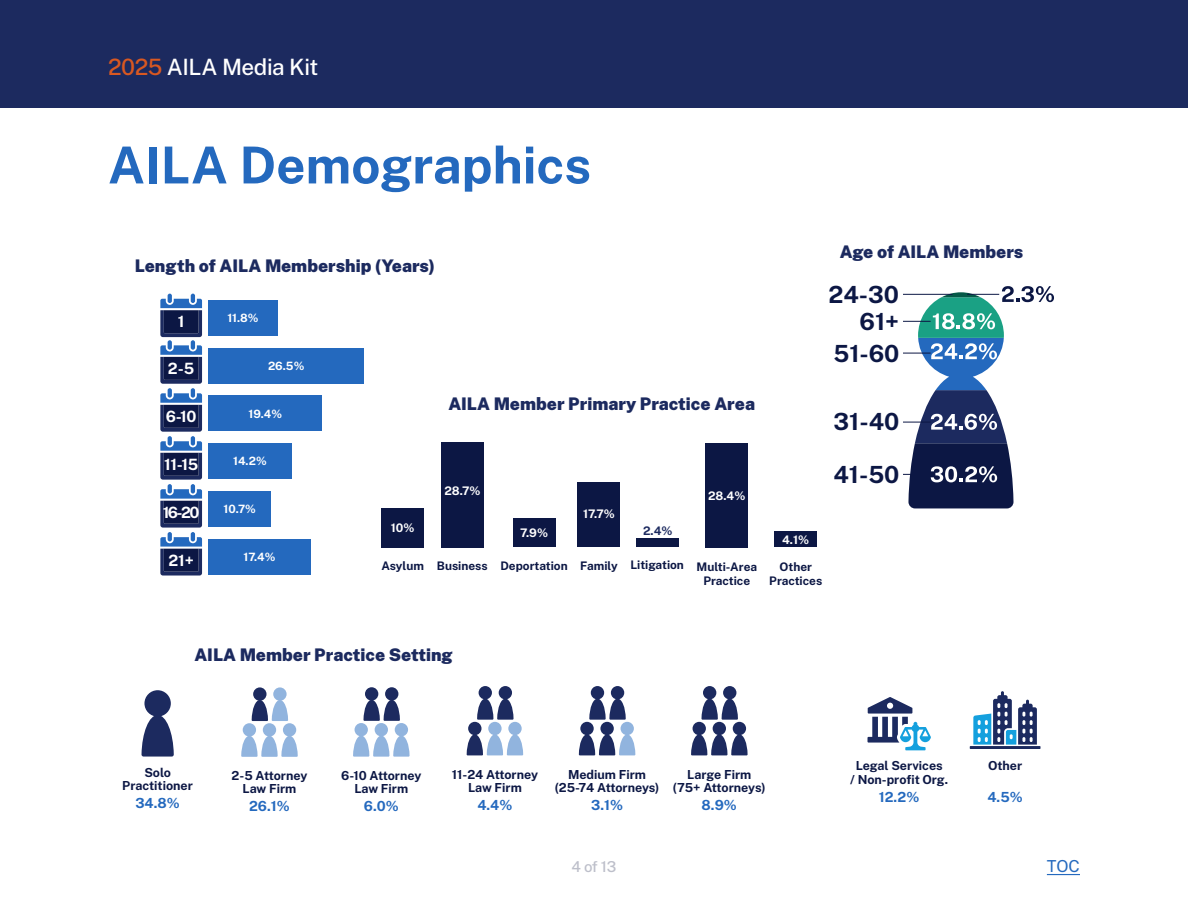
<style>
.page{position:relative;width:1188px;height:918px;background:#fff}
.page>*{position:absolute;margin:0;border:0;box-sizing:border-box;transform-origin:0 0}
.t1{font:700 51px "Public Sans";color:#2469be}
.t2{font:700 23.55px/27px "Public Sans";color:#0c1744;text-align:right}
.t3{font:500 22.5px "Public Sans";letter-spacing:-.02em;color:#fff}
.t4{font:900 17.4px "Public Sans";color:#1c2a5f}
.t5{font:16.5px "Public Sans";color:#2469be}
.t6{font:700 15.6px "Public Sans";letter-spacing:-.025em;color:#fff}
.t7{font:500 15px "Public Sans";color:#bdbfca}
.t8{font:700 13.95px "Public Sans";color:#2469be}
.t9{font:700 12.45px/13px "Public Sans";color:#0c1744;text-align:center}
.t10{font:700 11.85px/14.1px "Public Sans";color:#0c1744;text-align:center}
.t11{font:700 11.85px "Public Sans";color:#fff}
.t12{font:700 11.85px "Public Sans";color:#1c2a5f}
.t13{font:700 11.4px "Public Sans";color:#fff}
.s1{color:#d95821}
</style>
<div class="page">
<div style="left:0;top:0;width:1188px;height:108px;background:#1c2a5f"></div>
<hr style="left:1047px;top:874px;width:33px;height:1px;background:#2469be">
<div style="left:381px;top:508px;width:43px;height:39px;background:#0c1744"></div>
<div style="left:441px;top:442px;width:42px;height:105px;background:#0c1744"></div>
<div style="left:513px;top:518px;width:42px;height:29px;background:#0c1744"></div>
<div style="left:578px;top:482px;width:42px;height:65px;background:#0c1744"></div>
<div style="left:636px;top:539px;width:42px;height:8px;background:#0c1744"></div>
<div style="left:706px;top:443px;width:42px;height:104px;background:#0c1744"></div>
<div style="left:775px;top:532px;width:42px;height:15px;background:#0c1744"></div>
<svg style="left:160px;top:294px;width:42px;height:43px;background:#3f5584"></svg>
<svg style="left:191px;top:340px;width:4px;height:10px"></svg>
<svg style="left:168px;top:340px;width:4px;height:10px"></svg>
<svg style="left:160px;top:345px;width:42px;height:39px;background:#304678"></svg>
<svg style="left:191px;top:388px;width:4px;height:10px"></svg>
<svg style="left:168px;top:388px;width:4px;height:10px"></svg>
<svg style="left:160px;top:393px;width:42px;height:39px;background:#304678"></svg>
<svg style="left:191px;top:436px;width:4px;height:10px"></svg>
<svg style="left:168px;top:436px;width:4px;height:10px"></svg>
<svg style="left:160px;top:441px;width:42px;height:39px;background:#304778"></svg>
<svg style="left:191px;top:484px;width:4px;height:10px"></svg>
<svg style="left:168px;top:484px;width:4px;height:10px"></svg>
<svg style="left:160px;top:489px;width:42px;height:87px;background:#435885"></svg>
<div style="left:208px;top:300px;width:70px;height:35px;background:#2469be"></div>
<div style="left:208px;top:348px;width:156px;height:35px;background:#2469be"></div>
<div style="left:208px;top:396px;width:114px;height:35px;background:#2469be"></div>
<div style="left:208px;top:444px;width:84px;height:35px;background:#2469be"></div>
<div style="left:208px;top:491px;width:63px;height:36px;background:#2469be"></div>
<div style="left:208px;top:539px;width:103px;height:35px;background:#2469be"></div>
<div style="left:144px;top:690px;width:27px;height:27px;background:#1c2a5f;border-radius:50%"></div>
<svg style="left:141px;top:715px;width:33px;height:42px"></svg>
<div style="left:253px;top:687px;width:14px;height:14px;background:#1c2a5f;border-radius:50%"></div>
<svg style="left:273px;top:687px;width:14px;height:14px"></svg>
<svg style="left:252px;top:700px;width:36px;height:21px"></svg>
<div style="left:243px;top:723px;width:13px;height:14px;background:#91b4de;border-radius:50%"></div>
<div style="left:263px;top:723px;width:13px;height:14px;background:#91b4de;border-radius:50%"></div>
<div style="left:283px;top:723px;width:13px;height:14px;background:#91b4de;border-radius:50%"></div>
<svg style="left:241px;top:736px;width:57px;height:21px"></svg>
<div style="left:365px;top:687px;width:13px;height:14px;background:#1c2a5f;border-radius:50%"></div>
<div style="left:385px;top:687px;width:13px;height:14px;background:#1c2a5f;border-radius:50%"></div>
<svg style="left:363px;top:700px;width:37px;height:21px"></svg>
<div style="left:355px;top:723px;width:13px;height:13px;background:#91b4de;border-radius:50%"></div>
<div style="left:375px;top:723px;width:13px;height:13px;background:#91b4de;border-radius:50%"></div>
<div style="left:395px;top:723px;width:13px;height:13px;background:#91b4de;border-radius:50%"></div>
<svg style="left:353px;top:736px;width:57px;height:21px"></svg>
<div style="left:479px;top:686px;width:13px;height:13px;background:#1c2a5f;border-radius:50%"></div>
<div style="left:499px;top:686px;width:13px;height:13px;background:#1c2a5f;border-radius:50%"></div>
<svg style="left:477px;top:699px;width:37px;height:21px"></svg>
<div style="left:468px;top:722px;width:14px;height:13px;background:#1c2a5f;border-radius:50%"></div>
<div style="left:488px;top:722px;width:14px;height:13px;background:#91b4de;border-radius:50%"></div>
<svg style="left:508px;top:722px;width:14px;height:13px"></svg>
<svg style="left:467px;top:734px;width:56px;height:21px"></svg>
<div style="left:591px;top:686px;width:13px;height:13px;background:#1c2a5f;border-radius:50%"></div>
<div style="left:611px;top:686px;width:13px;height:13px;background:#1c2a5f;border-radius:50%"></div>
<svg style="left:589px;top:699px;width:37px;height:21px"></svg>
<div style="left:580px;top:722px;width:14px;height:13px;background:#1c2a5f;border-radius:50%"></div>
<div style="left:600px;top:722px;width:14px;height:13px;background:#1c2a5f;border-radius:50%"></div>
<div style="left:621px;top:722px;width:13px;height:13px;background:#91b4de;border-radius:50%"></div>
<svg style="left:579px;top:734px;width:56px;height:21px"></svg>
<div style="left:703px;top:686px;width:13px;height:13px;background:#1c2a5f;border-radius:50%"></div>
<div style="left:723px;top:686px;width:13px;height:13px;background:#1c2a5f;border-radius:50%"></div>
<svg style="left:701px;top:699px;width:37px;height:21px"></svg>
<div style="left:693px;top:722px;width:13px;height:13px;background:#1c2a5f;border-radius:50%"></div>
<div style="left:713px;top:722px;width:13px;height:13px;background:#1c2a5f;border-radius:50%"></div>
<div style="left:733px;top:722px;width:13px;height:13px;background:#1c2a5f;border-radius:50%"></div>
<svg style="left:691px;top:734px;width:57px;height:21px"></svg>
<svg style="left:868px;top:697px;width:63px;height:53px"></svg>
<svg style="left:973px;top:691px;width:64px;height:54px"></svg>
<hr style="left:970px;top:746px;width:71px;height:3px;background:#1c2a5f">
<div style="left:908px;top:443px;width:106px;height:65px;background:#0c1744;border-radius:7px"></div>
<svg style="left:903px;top:286px;width:151px;height:157px"></svg>
<svg style="left:903px;top:466px;width:94px;height:16px"></svg>
<h3 class="t3" style="left:108px;top:52px;width:212px"><span class="s1">2025</span> AILA Media Kit</h3>
<h1 class="t1" style="left:108px;top:131px;width:485px">AILA Demographics</h1>
<h3 class="t4" style="left:135px;top:254px;width:302px">Length of AILA Membership (Years)</h3>
<p class="t6" style="left:178px;top:311px;width:8px">1</p>
<p class="t6" style="left:168px;top:358px;width:28px">2-5</p>
<p class="t6" style="left:166px;top:406px;width:32px">6-10</p>
<p class="t6" style="left:164px;top:454px;width:35px">11-15</p>
<p class="t6" style="left:163px;top:502px;width:38px">16-20</p>
<p class="t6" style="left:168px;top:550px;width:27px">21+</p>
<p class="t13" style="left:227px;top:310px;width:33px">11.8%</p>
<p class="t13" style="left:268px;top:358px;width:38px">26.5%</p>
<p class="t13" style="left:248px;top:406px;width:35px">19.4%</p>
<p class="t13" style="left:233px;top:454px;width:35px">14.2%</p>
<p class="t13" style="left:224px;top:501px;width:34px">10.7%</p>
<p class="t13" style="left:243px;top:549px;width:34px">17.4%</p>
<h3 class="t4" style="left:448px;top:392px;width:308px">AILA Member Primary Practice Area</h3>
<p class="t11" style="left:391px;top:520px;width:25px">10%</p>
<p class="t10" style="left:381px;top:558px;width:44px">Asylum</p>
<p class="t11" style="left:444px;top:483px;width:38px">28.7%</p>
<p class="t10" style="left:437px;top:558px;width:52px">Business</p>
<p class="t11" style="left:520px;top:525px;width:30px">7.9%</p>
<p class="t10" style="left:500px;top:558px;width:69px">Deportation</p>
<p class="t11" style="left:583px;top:506px;width:33px">17.7%</p>
<p class="t10" style="left:580px;top:558px;width:39px">Family</p>
<p class="t12" style="left:643px;top:523px;width:31px">2.4%</p>
<p class="t10" style="left:630px;top:557px;width:55px">Litigation</p>
<p class="t11" style="left:708px;top:488px;width:39px">28.4%</p>
<p class="t10" style="left:697px;top:559px;width:62px">Multi-Area<br>Practice</p>
<h3 class="t4" style="left:840px;top:240px;width:185px">Age of AILA Members</h3>
<h2 class="t2" style="left:828px;top:280px;width:72px">24-30<br>61+</h2>
<h2 class="t2" style="left:833px;top:339px;width:68px">51-60</h2>
<h2 class="t2" style="left:834px;top:407px;width:67px">31-40</h2>
<h2 class="t2" style="left:833px;top:460px;width:68px">41-50</h2>
<p class="t11" style="left:782px;top:532px;width:29px">4.1%</p>
<p class="t10" style="left:769px;top:559px;width:54px">Other<br>Practices</p>
<h3 class="t4" style="left:194px;top:643px;width:260px">AILA Member Practice Setting</h3>
<p class="t9" style="left:122px;top:765px;width:72px">Solo<br>Practitioner</p>
<p class="t8" style="left:135px;top:794px;width:46px">34.8%</p>
<p class="t9" style="left:232px;top:768px;width:77px">2-5 Attorney<br>Law Firm</p>
<p class="t8" style="left:249px;top:796px;width:42px">26.1%</p>
<p class="t9" style="left:341px;top:768px;width:82px">6-10 Attorney<br>Law Firm</p>
<p class="t8" style="left:364px;top:797px;width:36px">6.0%</p>
<p class="t9" style="left:452px;top:768px;width:88px">11-24 Attorney<br>Law Firm</p>
<p class="t8" style="left:477px;top:796px;width:37px">4.4%</p>
<p class="t9" style="left:555px;top:768px;width:106px">Medium Firm (25-74 Attorneys)</p>
<p class="t8" style="left:591px;top:796px;width:34px">3.1%</p>
<p class="t9" style="left:673px;top:768px;width:94px">Large Firm (75+ Attorneys)</p>
<p class="t8" style="left:702px;top:796px;width:37px">8.9%</p>
<p class="t9" style="left:850px;top:759px;width:99px">Legal Services<br>/ Non-profit Org.</p>
<p class="t8" style="left:879px;top:788px;width:42px">12.2%</p>
<p class="t9" style="left:988px;top:759px;width:36px">Other</p>
<p class="t8" style="left:987px;top:788px;width:37px">4.5%</p>
<p class="t7" style="left:572px;top:856px;width:46px">4 of 13</p>
<h3 class="t5" style="left:1047px;top:855px;width:35px">TOC</h3>
</div>
